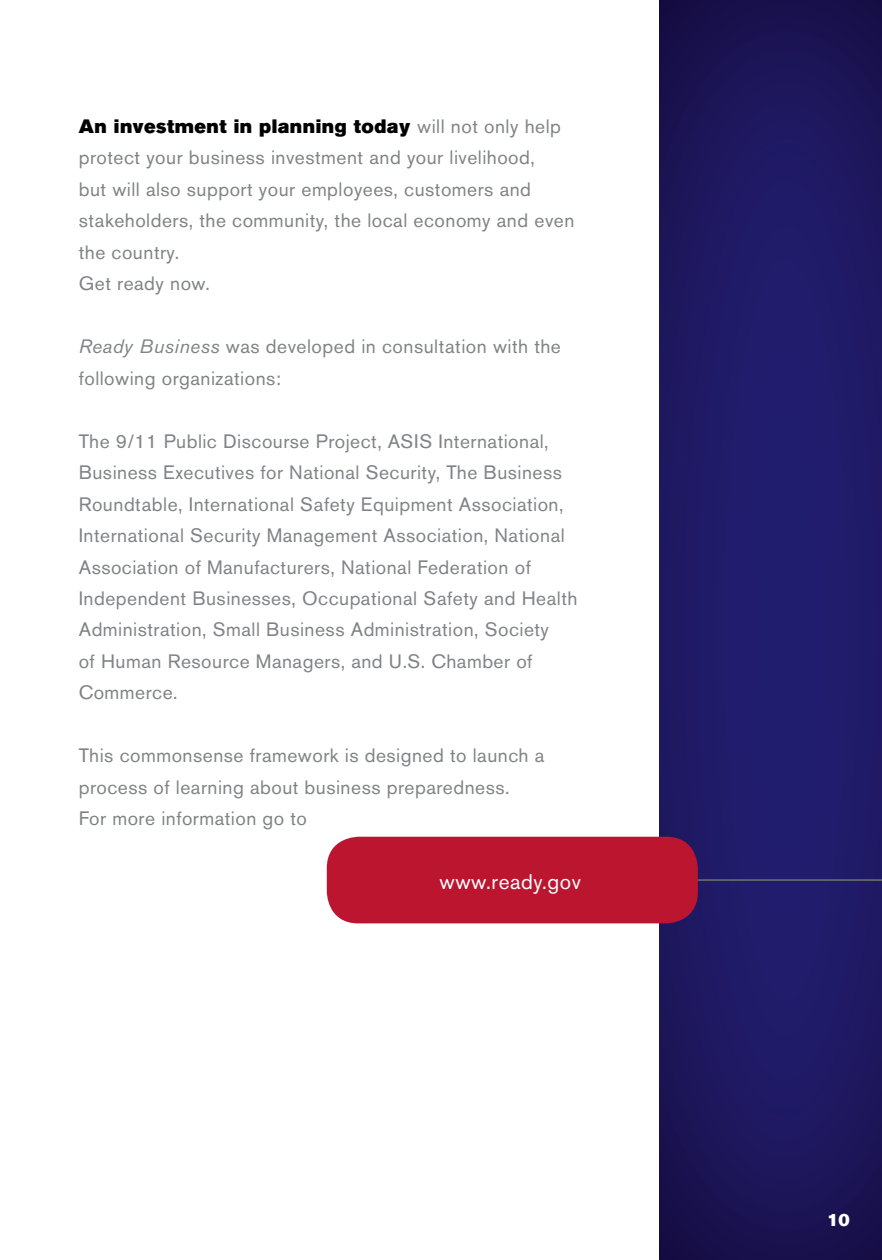
<style>
.page{position:relative;width:882px;height:1260px;background:#fff}
.page>*{position:absolute;margin:0;border:0;box-sizing:border-box;transform-origin:0 0}
.t1{font:21px "Akzidenz Grotesk BE";letter-spacing:.025em;color:#fff}
.t2{font:19.25px/31.5px "Akzidenz Grotesk BE";letter-spacing:.025em;color:#808285}
.t3{font:17.5px "Akzidenz Grotesk BE Super";color:#fff}
.s1{font-family:"Akzidenz Grotesk BE Super";color:#000}
.s2{font-style:italic}
</style>
<div class="page">
<img style="left:660px;top:0;width:222px;height:1260px">
<hr style="left:684px;top:879px;width:198px;height:2px;background:#666767">
<div style="left:327px;top:837px;width:371px;height:86px;background:#bb1530;border-radius:32px"></div>
<p class="t2" style="left:79px;top:110px;width:497px"><span class="s1">An investment in planning today</span> will not only help protect your business investment and your livelihood,<br>but will also support your employees, customers and stakeholders, the community, the local economy and even the country.<br>Get ready now.</p>
<p class="t2" style="left:79px;top:331px;width:484px"><span class="s2">Ready Business</span> was developed in consultation with the following organizations:</p>
<p class="t2" style="left:79px;top:425px;width:500px">The 9/11 Public Discourse Project, ASIS International, Business Executives for National Security, The Business Roundtable, International Safety Equipment Association, International Security Management Association, National Association of Manufacturers, National Federation of Independent Businesses, Occupational Safety and Health Administration, Small Business Administration, Society<br>of Human Resource Managers, and U.S. Chamber of Commerce.</p>
<p class="t2" style="left:79px;top:740px;width:467px">This commonsense framework is designed to launch a process of learning about business preparedness.<br>For more information go to</p>
<p class="t1" style="left:440px;top:869px;width:143px">www.ready.gov</p>
<p class="t3" style="left:827px;top:1210px;width:24px">10</p>
</div>
